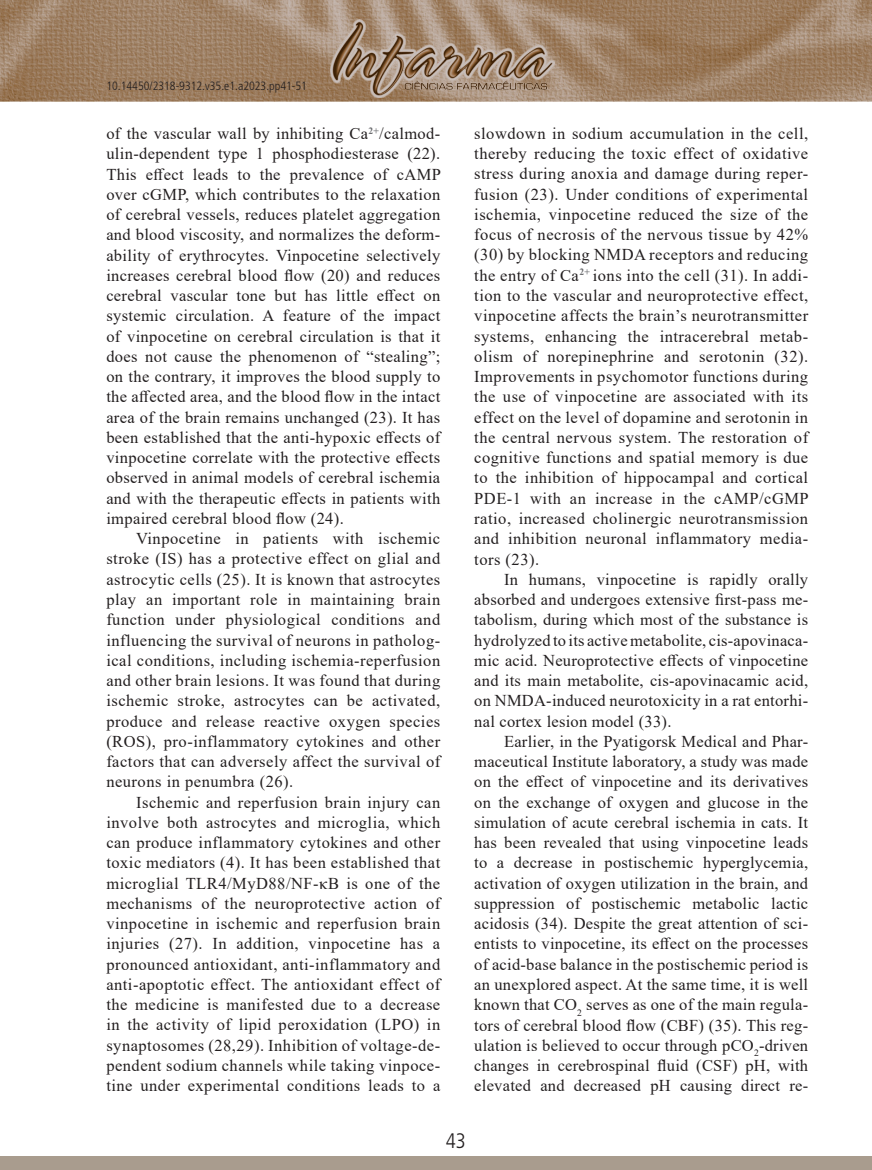
<style>
.page{position:relative;width:872px;height:1170px;background:#fff}
.page>*{position:absolute;margin:0;border:0;box-sizing:border-box;transform-origin:0 0}
.t1{font:300 condensed 21px "Frutiger LT Std";color:#231f20}
.t2{font:16.5px/20.2px "Times New Roman";letter-spacing:.02em;color:#231f20;text-align:justify}
.t3{font:300 condensed 12px "Frutiger LT Std";color:#231f20}
</style>
<div class="page">
<img style="left:0;top:0;width:872px;height:102px">
<img style="left:330px;top:20px;width:224px;height:77px">
<div style="left:0;top:1155px;width:872px;height:14px;background:#a99c8e"></div>
<p class="t3" style="left:106px;top:79px;width:202px">10.14450/2318-9312.v35.e1.a2023.pp41-51</p>
<p class="t2" style="left:106px;top:123px;width:336px">of the vascular wall by inhibiting Ca<sup>2+</sup>/calmod&shy;ulin-dependent type 1 phosphodiesterase (22).<br>This effect leads to the prevalence of cAMP over cGMP, which contributes to the relaxation of cerebral vessels, reduces platelet aggregation and blood viscosity, and normalizes the deform&shy;ability of erythrocytes. Vinpocetine selectively increases cerebral blood flow (20) and reduces cerebral vascular tone but has little effect on systemic circulation. A feature of the impact of vinpocetine on cerebral circulation is that it does not cause the phenomenon of “stealing”; on the contrary, it improves the blood supply to the affected area, and the blood flow in the intact area of the brain remains unchanged (23). It has been established that the anti-hypoxic effects of vinpocetine correlate with the protective effects observed in animal models of cerebral ischemia and with the therapeutic effects in patients with impaired cerebral blood flow (24).</p>
<p class="t2" style="left:106px;top:528px;width:335px;text-indent:30px">Vinpocetine in patients with ischemic stroke (IS) has a protective effect on glial and astrocytic cells (25). It is known that astrocytes play an important role in maintaining brain function under physiological conditions and influencing the survival of neurons in patholog&shy;ical conditions, including ischemia-reperfusion and other brain lesions. It was found that during ischemic stroke, astrocytes can be activated, produce and release reactive oxygen species (ROS), pro-inflammatory cytokines and other factors that can adversely affect the survival of neurons in penumbra (26).</p>
<p class="t2" style="left:106px;top:791px;width:335px;text-indent:30px">Ischemic and reperfusion brain injury can involve both astrocytes and microglia, which can produce inflammatory cytokines and other toxic mediators (4). It has been established that microglial TLR4/MyD88/NF-κB is one of the mechanisms of the neuroprotective action of vinpocetine in ischemic and reperfusion brain injuries (27). In addition, vinpocetine has a pronounced antioxidant, anti-inflammatory and anti-apoptotic effect. The antioxidant effect of the medicine is manifested due to a decrease in the activity of lipid peroxidation (LPO) in synaptosomes (28,29). Inhibition of voltage-de&shy;pendent sodium channels while taking vinpoce&shy;tine under experimental conditions leads to a</p>
<p class="t2" style="left:474px;top:123px;width:336px">slowdown in sodium accumulation in the cell, thereby reducing the toxic effect of oxidative stress during anoxia and damage during reper&shy;fusion (23). Under conditions of experimental ischemia, vinpocetine reduced the size of the focus of necrosis of the nervous tissue by 42% (30) by blocking NMDA receptors and reducing the entry of Ca<sup>2+</sup> ions into the cell (31). In addi&shy;tion to the vascular and neuroprotective effect, vinpocetine affects the brain’s neurotransmitter systems, enhancing the intracerebral metab&shy;olism of norepinephrine and serotonin (32).<br>Improvements in psychomotor functions during the use of vinpocetine are associated with its effect on the level of dopamine and serotonin in the central nervous system. The restoration of cognitive functions and spatial memory is due to the inhibition of hippocampal and cortical PDE-1 with an increase in the cAMP/cGMP ratio, increased cholinergic neurotransmission and inhibition neuronal inflammatory media&shy;tors (23).</p>
<p class="t2" style="left:474px;top:568px;width:335px;text-indent:30px">In humans, vinpocetine is rapidly orally absorbed and undergoes extensive first-pass me&shy;tabolism, during which most of the substance is hydrolyzed to its active metabolite, cis-apovinaca&shy;mic acid. Neuroprotective effects of vinpocetine and its main metabolite, cis-apovinacamic acid, on NMDA-induced neurotoxicity in a rat entorhi&shy;nal cortex lesion model (33).</p>
<p class="t2" style="left:474px;top:730px;width:335px;text-indent:30px">Earlier, in the Pyatigorsk Medical and Phar&shy;maceutical Institute laboratory, a study was made on the effect of vinpocetine and its derivatives on the exchange of oxygen and glucose in the simulation of acute cerebral ischemia in cats. It has been revealed that using vinpocetine leads to a decrease in postischemic hyperglycemia, activation of oxygen utilization in the brain, and suppression of postischemic metabolic lactic acidosis (34). Despite the great attention of sci&shy;entists to vinpocetine, its effect on the processes of acid-base balance in the postischemic period is an unexplored aspect. At the same time, it is well known that CO<sub>2</sub> serves as one of the main regula&shy;tors of cerebral blood flow (CBF) (35). This reg&shy;ulation is believed to occur through pCO<sub>2</sub>-driven changes in cerebrospinal fluid (CSF) pH, with elevated and decreased pH causing direct re-</p>
<p class="t1" style="left:446px;top:1128px;width:22px">43</p>
</div>
